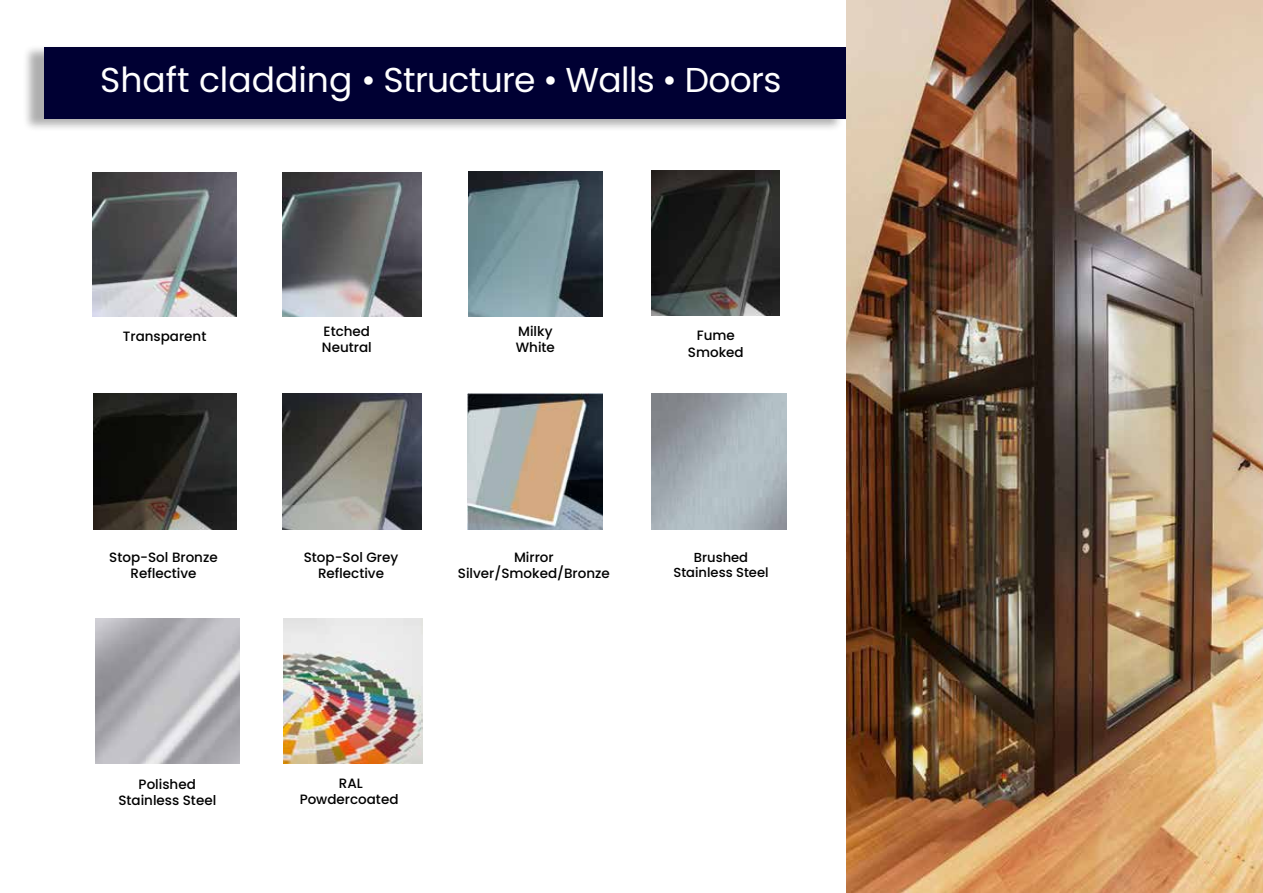
<style>
.page{position:relative;width:1263px;height:893px;background:#fff}
.page>*{position:absolute;margin:0;border:0;box-sizing:border-box;transform-origin:0 0}
.t1{font:34.5px "Poppins";letter-spacing:-.02em;color:#fff}
.t2{font:500 13.5px/16.2px "Poppins";color:#000;text-align:center}
.t3{font:500 13.05px/15.8px "Poppins";color:#000;text-align:center}
</style>
<div class="page">
<div style="left:22px;top:44px;width:822px;height:88px;background:#000;opacity:.32"></div>
<div style="left:44px;top:47px;width:806px;height:72px;background:#003"></div>
<img style="left:652px;top:171px;width:127px;height:144px">
<img style="left:283px;top:394px;width:138px;height:135px">
<img style="left:93px;top:172px;width:144px;height:145px">
<img style="left:283px;top:172px;width:138px;height:145px">
<img style="left:93px;top:394px;width:144px;height:135px">
<img style="left:469px;top:172px;width:133px;height:144px">
<img style="left:96px;top:618px;width:144px;height:146px">
<img style="left:467px;top:394px;width:135px;height:135px">
<img style="left:284px;top:618px;width:138px;height:146px">
<img style="left:846px;top:0;width:417px;height:893px">
<h1 class="t1" style="left:100px;top:60px;width:683px">Shaft cladding • Structure • Walls • Doors</h1>
<p class="t2" style="left:123px;top:329px;width:85px">Transparent</p>
<p class="t2" style="left:322px;top:323px;width:51px;text-align:left">Etched<br>Neutral</p>
<p class="t2" style="left:516px;top:323px;width:41px;text-align:left">Milky<br>White</p>
<p class="t2" style="left:688px;top:328px;width:57px">Fume<br>Smoked</p>
<p class="t2" style="left:109px;top:549px;width:110px">Stop-Sol Bronze<br>Reflective</p>
<p class="t2" style="left:304px;top:549px;width:96px">Stop-Sol Grey<br>Reflective</p>
<p class="t2" style="left:458px;top:549px;width:153px">Mirror<br>Silver/Smoked/Bronze</p>
<p class="t3" style="left:673px;top:549px;width:97px">Brushed<br>Stainless Steel</p>
<p class="t2" style="left:118px;top:776px;width:99px">Polished<br>Stainless Steel</p>
<p class="t2" style="left:300px;top:775px;width:100px">RAL<br>Powdercoated</p>
</div>
